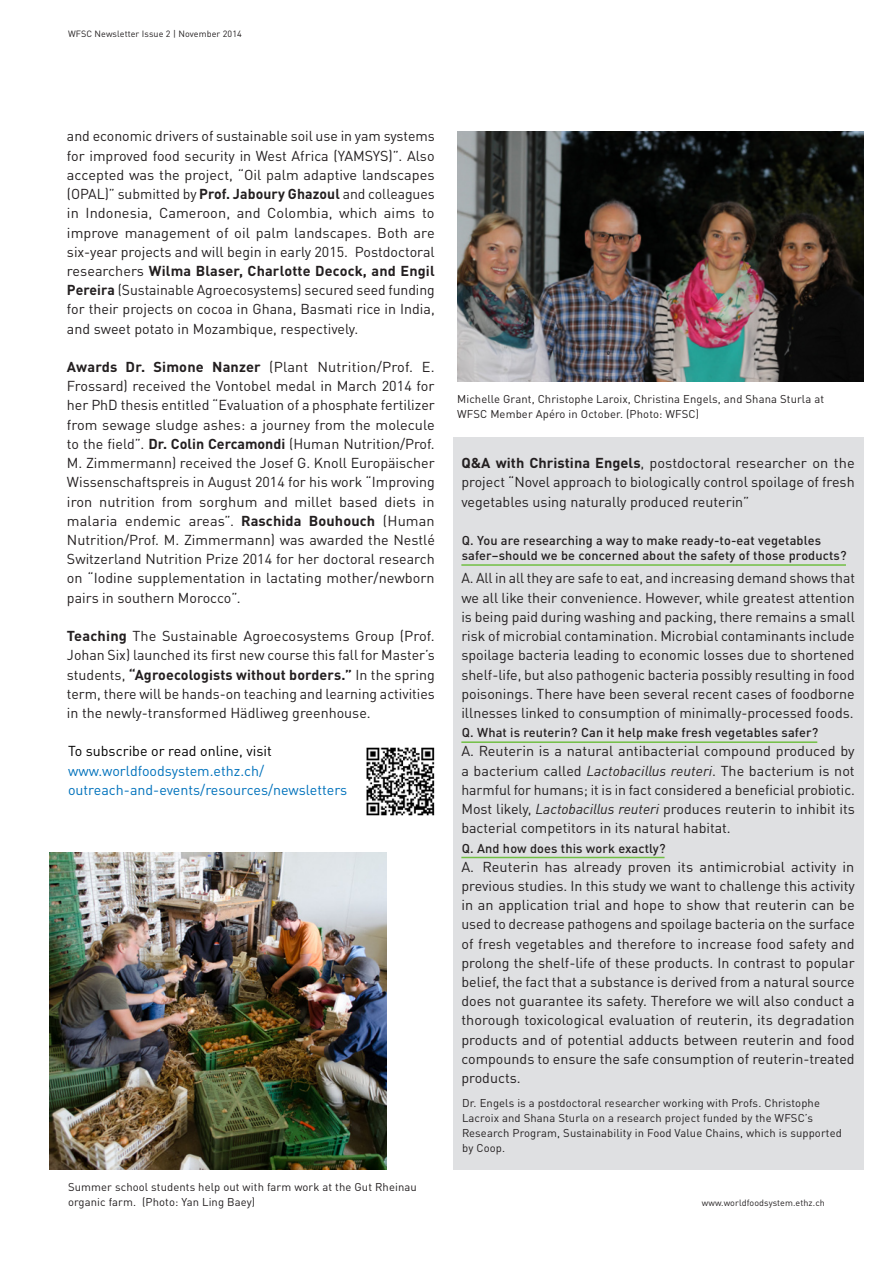
<style>
.page{position:relative;width:893px;height:1263px;background:#fff}
.page>*{position:absolute;margin:0;border:0;box-sizing:border-box;transform-origin:0 0}
._06-lauftext{font:14.25px/19.2px "DIN Pro";color:#231f20;text-align:justify}
._05-untertitel{font:14.25px/19.2px "DIN Pro";color:#231f20;text-align:justify}
._06-lauftext-2{font:14.25px/19.2px "DIN Pro";color:#0072bc}
._06-lauftext-3{font:14.25px "DIN Pro";color:#000}
._02-spitzmarke-grün{font:500 12.75px/15px "DIN Pro";letter-spacing:.01em;color:#231f20}
._08-legende{font:11.25px/15px "DIN Pro";letter-spacing:.01em;color:#231f20}
._10-fusszeile{font:9px "DIN Pro";letter-spacing:.01em;color:#231f20}
.s1{font-weight:700}
.s2{font-style:italic}
</style>
<div class="page">
<img style="left:457px;top:131px;width:406px;height:250px">
<img style="left:50px;top:852px;width:337px;height:317px">
<div style="left:453px;top:437px;width:410px;height:732px;background:#dfe0e2"></div>
<hr style="left:461px;top:564px;width:385px;height:2px;background:#71bf44">
<hr style="left:461px;top:741px;width:356px;height:2px;background:#71bf44">
<hr style="left:461px;top:857px;width:204px;height:1px;background:#71bf44">
<img style="left:366px;top:747px;width:69px;height:69px">
<p class="_10-fusszeile" style="left:68px;top:26px;width:175px">WFSC Newsletter Issue 2 | November 2014</p>
<p class="_05-untertitel" style="left:67px;top:125px;width:369px">and economic drivers of sustainable soil use in yam systems for improved food security in West Africa (YAMSYS)”. Also accepted was the project, “Oil palm adaptive landscapes (OPAL)” submitted by <span class="s1">Prof. Jaboury Ghazoul</span> and colleagues in Indonesia, Cameroon, and Colombia, which aims to improve management of oil palm landscapes. Both are six-year projects and will begin in early 2015. Postdoctoral researchers <span class="s1">Wilma Blaser, Charlotte Decock, and Engil Pereira</span> (Sustainable Agroecosystems) secured seed funding for their projects on cocoa in Ghana, Basmati rice in India, and sweet potato in Mozambique, respectively.</p>
<p class="_05-untertitel" style="left:67px;top:356px;width:369px"><span class="s1">Awards Dr. Simone Nanzer</span> (Plant Nutrition/Prof. E.<br>Frossard) received the Vontobel medal in March 2014 for her PhD thesis entitled “Evaluation of a phosphate fertilizer from sewage sludge ashes: a journey from the molecule to the field”. <span class="s1">Dr. Colin Cercamondi</span> (Human Nutrition/Prof.<br>M. Zimmermann) received the Josef G. Knoll Europäischer Wissenschaftspreis in August 2014 for his work “Improving iron nutrition from sorghum and millet based diets in malaria endemic areas”. <span class="s1">Raschida Bouhouch</span> (Human Nutrition/Prof. M. Zimmermann) was awarded the Nestlé Switzerland Nutrition Prize 2014 for her doctoral research on “Iodine supplementation in lactating mother/newborn pairs in southern Morocco”.</p>
<p class="_05-untertitel" style="left:67px;top:625px;width:369px"><span class="s1">Teaching</span> The Sustainable Agroecosystems Group (Prof.<br>Johan Six) launched its first new course this fall for Master’s students, <span class="s1">“Agroecologists without borders.”</span> In the spring term, there will be hands-on teaching and learning activities in the newly-transformed Hädliweg greenhouse.</p>
<p class="_06-lauftext-3" style="left:68px;top:740px;width:205px">To subscribe or read online, visit</p>
<p class="_06-lauftext-2" style="left:68px;top:759px;width:281px">www.worldfoodsystem.ethz.ch/ outreach-and-events/resources/newsletters</p>
<p class="_08-legende" style="left:68px;top:1178px;width:350px">Summer school students help out with farm work at the Gut Rheinau organic farm. (Photo: Yan Ling Baey)</p>
<p class="_08-legende" style="left:457px;top:390px;width:368px">Michelle Grant, Christophe Laroix, Christina Engels, and Shana Sturla at<br>WFSC Member Apéro in October. (Photo: WFSC)</p>
<p class="_06-lauftext" style="left:461px;top:452px;width:395px"><span class="s1">Q&amp;A with Christina Engels</span>, postdoctoral researcher on the project “Novel approach to biologically control spoilage of fresh vegetables using naturally produced reuterin”</p>
<p class="_02-spitzmarke-grün" style="left:462px;top:531px;width:386px">Q. You are researching a way to make ready-to-eat vegetables safer–should we be concerned about the safety of those products?</p>
<p class="_06-lauftext" style="left:461px;top:567px;width:395px">A. All in all they are safe to eat, and increasing demand shows that we all like their convenience. However, while greatest attention is being paid during washing and packing, there remains a small risk of microbial contamination. Microbial contaminants include spoilage bacteria leading to economic losses due to shortened shelf-life, but also pathogenic bacteria possibly resulting in food poisonings. There have been several recent cases of foodborne illnesses linked to consumption of minimally-processed foods.</p>
<p class="_02-spitzmarke-grün" style="left:462px;top:724px;width:358px">Q. What is reuterin? Can it help make fresh vegetables safer?</p>
<p class="_06-lauftext" style="left:461px;top:740px;width:395px">A. Reuterin is a natural antibacterial compound produced by a bacterium called <span class="s2">Lactobacillus reuteri</span>. The bacterium is not harmful for humans; it is in fact considered a beneficial probiotic.<br>Most likely, <span class="s2">Lactobacillus reuteri</span> produces reuterin to inhibit its bacterial competitors in its natural habitat.</p>
<p class="_02-spitzmarke-grün" style="left:462px;top:839px;width:205px">Q. And how does this work exactly?</p>
<p class="_06-lauftext" style="left:461px;top:855px;width:395px">A. Reuterin has already proven its antimicrobial activity in previous studies. In this study we want to challenge this activity in an application trial and hope to show that reuterin can be used to decrease pathogens and spoilage bacteria on the surface of fresh vegetables and therefore to increase food safety and prolong the shelf-life of these products. In contrast to popular belief, the fact that a substance is derived from a natural source does not guarantee its safety. Therefore we will also conduct a thorough toxicological evaluation of reuterin, its degradation products and of potential adducts between reuterin and food compounds to ensure the safe consumption of reuterin-treated products.</p>
<p class="_08-legende" style="left:462px;top:1094px;width:381px">Dr. Engels is a postdoctoral researcher working with Profs. Christophe Lacroix and Shana Sturla on a research project funded by the WFSC’s Research Program, Sustainability in Food Value Chains, which is supported by Coop.</p>
<p class="_10-fusszeile" style="left:702px;top:1196px;width:125px">www.worldfoodsystem.ethz.ch</p>
</div>
